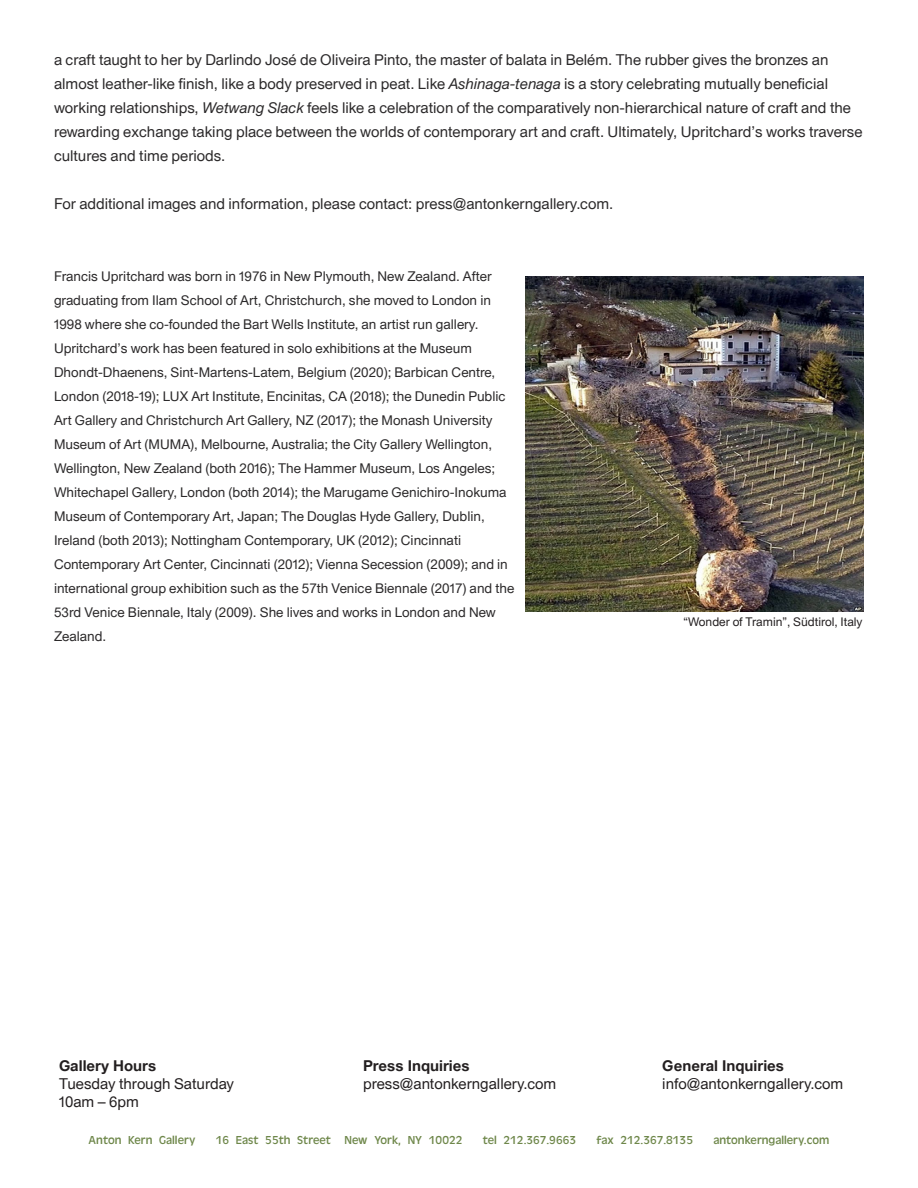
<style>
.page{position:relative;width:918px;height:1188px;background:#fff}
.page>*{position:absolute;margin:0;border:0;box-sizing:border-box;transform-origin:0 0}
.t1{font:15px/24px "Union";color:#2b292a}
.t2{font:15px "Union";color:#231f20}
.t3{font:700 15px "Union";color:#231f20}
.t4{font:13.5px/24px "Union";color:#2b292a}
.t5{font:12px "Antique Oli";color:#6e874a}
.t6{font:12px "Union";color:#231f20}
.s1{font-style:italic}
</style>
<div class="page">
<img style="left:526px;top:276px;width:338px;height:336px">
<p class="t1" style="left:54px;top:46px;width:810px">a craft taught to her by Darlindo José de Oliveira Pinto, the master of balata in Belém. The rubber gives the bronzes an almost leather-like finish, like a body preserved in peat. Like <span class="s1">Ashinaga-tenaga</span> is a story celebrating mutually beneficial working relationships, <span class="s1">Wetwang Slack</span> feels like a celebration of the comparatively non-hierarchical nature of craft and the rewarding exchange taking place between the worlds of contemporary art and craft. Ultimately, Upritchard’s works traverse cultures and time periods.</p>
<p class="t1" style="left:54px;top:190px;width:561px">For additional images and information, please contact: press@antonkerngallery.com.</p>
<p class="t4" style="left:54px;top:263px;width:462px">Francis Upritchard was born in 1976 in New Plymouth, New Zealand. After graduating from Ilam School of Art, Christchurch, she moved to London in 1998 where she co-founded the Bart Wells Institute, an artist run gallery.<br>Upritchard’s work has been featured in solo exhibitions at the Museum Dhondt-Dhaenens, Sint-Martens-Latem, Belgium (2020); Barbican Centre, London (2018-19); LUX Art Institute, Encinitas, CA (2018); the Dunedin Public Art Gallery and Christchurch Art Gallery, NZ (2017); the Monash University Museum of Art (MUMA), Melbourne, Australia; the City Gallery Wellington, Wellington, New Zealand (both 2016); The Hammer Museum, Los Angeles; Whitechapel Gallery, London (both 2014); the Marugame Genichiro-Inokuma Museum of Contemporary Art, Japan; The Douglas Hyde Gallery, Dublin, Ireland (both 2013); Nottingham Contemporary, UK (2012); Cincinnati Contemporary Art Center, Cincinnati (2012); Vienna Secession (2009); and in international group exhibition such as the 57th Venice Biennale (2017) and the 53rd Venice Biennale, Italy (2009). She lives and works in London and New Zealand.</p>
<p class="t6" style="left:684px;top:613px;width:181px">“Wonder of Tramin”, Südtirol, Italy</p>
<p class="t3" style="left:59px;top:1054px;width:99px">Gallery Hours</p>
<p class="t2" style="left:59px;top:1073px;width:176px">Tuesday through Saturday</p>
<p class="t2" style="left:59px;top:1091px;width:81px">10am – 6pm</p>
<p class="t3" style="left:363px;top:1054px;width:108px">Press Inquiries</p>
<p class="t2" style="left:363px;top:1073px;width:195px">press@antonkerngallery.com</p>
<p class="t3" style="left:662px;top:1054px;width:123px">General Inquiries</p>
<p class="t2" style="left:662px;top:1073px;width:183px">info@antonkerngallery.com</p>
<p class="t5" style="left:89px;top:1134px;width:108px">Anton Kern Gallery</p>
<p class="t5" style="left:216px;top:1134px;width:248px">16 East 55th Street New York, NY 10022</p>
<p class="t5" style="left:483px;top:1134px;width:95px">tel 212.367.9663</p>
<p class="t5" style="left:596px;top:1134px;width:98px">fax 212.367.8135</p>
<p class="t5" style="left:713px;top:1134px;width:118px">antonkerngallery.com</p>
</div>
